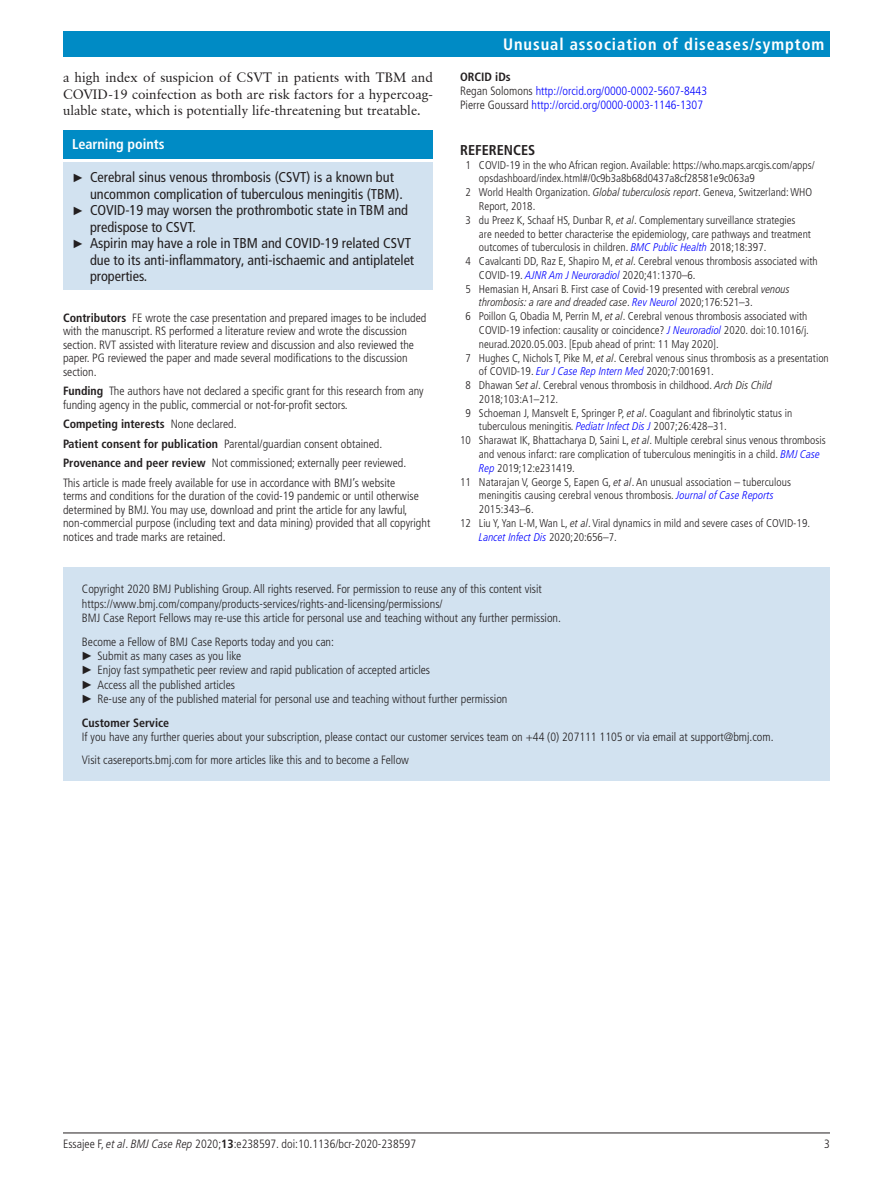
<style>
.page{position:relative;width:893px;height:1191px;background:#fff}
.page>*{position:absolute;margin:0;border:0;box-sizing:border-box;transform-origin:0 0}
.t1{font:700 condensed 16.5px "Frutiger LT Pro";letter-spacing:.055em;color:#fff}
.t2{font:condensed 14.25px "Frutiger LT Pro";color:#231f20}
.t3{font:700 condensed 14.25px "Frutiger LT Pro";color:#fff}
.t4{font:700 condensed 14.25px "Frutiger LT Std";color:#231f20}
.t5{font:13.5px/16.5px "Classical Garamond BT";color:#231f20;text-align:justify}
.t6{font:300 condensed 12px/13.5px "Frutiger LT Pro";color:#231f20}
.t7{font:300 condensed 12px/13.8px "Frutiger LT Pro";color:#00f}
.t8{font:700 condensed 12px "Frutiger LT Pro";color:#231f20}
.t9{font:300 condensed 11.25px "Frutiger LT Pro";color:#231f20}
.t10{font:italic 300 condensed 11.25px "Frutiger LT Pro";color:#231f20}
.t11{font:italic 300 condensed 11.25px "Frutiger LT Pro";color:#00f}
.s1{font-family:"Arial";font-stretch:normal;font-size:12px}
.s2{font-weight:700}
.s3{font-weight:700;color:#231f20}
.s4{color:#231f20}
.s5{font-style:italic}
.s6{font-style:italic;color:#00f}
.s7{font-style:normal}
.s8{color:#00f}
.s9{font-style:normal;color:#231f20}
.s10{font-family:"Arial";font-weight:400;font-stretch:normal}
</style>
<div class="page">
<hr style="left:63px;top:1132px;width:767px;height:1px;background:#231f20">
<div style="left:63px;top:31px;width:767px;height:25px;background:#008bc5"></div>
<div style="left:63px;top:130px;width:370px;height:28px;background:#008bc5"></div>
<div style="left:63px;top:162px;width:370px;height:128px;background:#d2e2f0"></div>
<div style="left:63px;top:568px;width:767px;height:213px;background:#d2e2f0"></div>
<p class="t5" style="left:63px;top:69px;width:371px">a high index of suspicion of CSVT in patients with TBM and COVID-19 coinfection as both are risk factors for a hypercoag&shy;ulable state, which is potentially life-threatening but treatable.</p>
<p class="t3" style="left:72px;top:136px;width:94px">Learning points</p>
<p class="t2" style="left:72px;top:169px;width:323px"><span class="s1">►</span> Cerebral sinus venous thrombosis (CSVT) is a known but</p>
<p class="t2" style="left:90px;top:185px;width:314px">uncommon complication of tuberculous meningitis (TBM).</p>
<p class="t2" style="left:72px;top:202px;width:338px"><span class="s1">►</span> COVID-19 may worsen the prothrombotic state in TBM and</p>
<p class="t2" style="left:90px;top:218px;width:107px">predispose to CSVT.</p>
<p class="t2" style="left:72px;top:235px;width:340px"><span class="s1">►</span> Aspirin may have a role in TBM and COVID-19 related CSVT</p>
<p class="t2" style="left:90px;top:251px;width:326px">due to its anti-inflammatory, anti-ischaemic and antiplatelet</p>
<p class="t2" style="left:90px;top:268px;width:59px">properties.</p>
<p class="t6" style="left:63px;top:311px;width:365px"><span class="s2">Contributors</span> FE wrote the case presentation and prepared images to be included with the manuscript. RS performed a literature review and wrote the discussion section. RVT assisted with literature review and discussion and also reviewed the paper. PG reviewed the paper and made several modifications to the discussion section.</p>
<p class="t6" style="left:63px;top:384px;width:362px"><span class="s2">Funding</span> The authors have not declared a specific grant for this research from any funding agency in the public, commercial or not-for-profit sectors.</p>
<p class="t6" style="left:63px;top:414px;width:345px;line-height:19.5px"><span class="s2">Competing interests</span> None declared.<br><span class="s2">Patient consent for publication</span> Parental/guardian consent obtained.<br><span class="s2">Provenance and peer review</span> Not commissioned; externally peer reviewed.<br>This article is made freely available for use in accordance with BMJ’s website</p>
<p class="t6" style="left:63px;top:489px;width:369px">terms and conditions for the duration of the covid-19 pandemic or until otherwise determined by BMJ. You may use, download and print the article for any lawful, non-commercial purpose (including text and data mining) provided that all copyright notices and trade marks are retained.</p>
<h1 class="t1" style="left:503px;top:34px;width:323px">Unusual association of diseases/symptom</h1>
<p class="t7" style="left:460px;top:70px;width:249px"><span class="s3">ORCID iDs<br></span><span class="s4">Regan Solomons</span> http://orcid.org/0000-0002-5607-8443<br><span class="s4">Pierre Goussard</span> http://orcid.org/0000-0003-1146-1307</p>
<p class="t4" style="left:460px;top:141px;width:77px">REFERENCES</p>
<p class="t9" style="left:465px;top:158px;width:351px">1 COVID-19 in the who African region. Available: https://who.maps.arcgis.com/apps/</p>
<p class="t9" style="left:479px;top:172px;width:277px">opsdashboard/index.html#/0c9b3a8b68d0437a8cf28581e9c063a9</p>
<p class="t9" style="left:465px;top:186px;width:348px">2 World Health Organization. <span class="s5">Global tuberculosis report</span>. Geneva, Switzerland: WHO</p>
<p class="t9" style="left:479px;top:200px;width:58px">Report, 2018.</p>
<p class="t9" style="left:465px;top:213px;width:332px">3 du Preez K, Schaaf HS, Dunbar R, <span class="s5">et al</span>. Complementary surveillance strategies</p>
<p class="t9" style="left:479px;top:227px;width:334px">are needed to better characterise the epidemiology, care pathways and treatment</p>
<p class="t9" style="left:479px;top:241px;width:289px">outcomes of tuberculosis in children. <span class="s6">BMC Public Health</span> 2018;18:397.</p>
<p class="t9" style="left:465px;top:255px;width:354px">4 Cavalcanti DD, Raz E, Shapiro M, <span class="s5">et al</span>. Cerebral venous thrombosis associated with</p>
<p class="t9" style="left:479px;top:268px;width:218px">COVID-19. <span class="s6">AJNR Am J Neuroradiol</span> 2020;41:1370–6.</p>
<p class="t9" style="left:465px;top:282px;width:326px">5 Hemasian H, Ansari B. First case of Covid-19 presented with cerebral <span class="s5">venous</span></p>
<p class="t10" style="left:479px;top:296px;width:275px">thrombosis: a rare and dreaded case<span class="s7">.</span> <span class="s8">Rev Neurol</span> <span class="s7">2020;176:521–3.</span></p>
<p class="t9" style="left:465px;top:310px;width:343px">6 Poillon G, Obadia M, Perrin M, <span class="s5">et al</span>. Cerebral venous thrombosis associated with</p>
<p class="t9" style="left:479px;top:324px;width:332px">COVID-19 infection: causality or coincidence? <span class="s6">J Neuroradiol</span> 2020. doi:10.1016/j.</p>
<p class="t9" style="left:479px;top:337px;width:241px">neurad.2020.05.003. [Epub ahead of print: 11 May 2020].</p>
<p class="t9" style="left:465px;top:351px;width:365px">7 Hughes C, Nichols T, Pike M, <span class="s5">et al</span>. Cerebral venous sinus thrombosis as a presentation</p>
<p class="t9" style="left:479px;top:365px;width:236px">of COVID-19. <span class="s6">Eur J Case Rep Intern Med</span> 2020;7:001691.</p>
<p class="t9" style="left:465px;top:379px;width:308px">8 Dhawan S<span class="s5">et al</span>. Cerebral venous thrombosis in childhood. <span class="s5">Arch Dis Child</span></p>
<p class="t9" style="left:479px;top:392px;width:81px">2018;103:A1–212.</p>
<p class="t9" style="left:465px;top:406px;width:328px">9 Schoeman J, Mansvelt E, Springer P, <span class="s5">et al</span>. Coagulant and fibrinolytic status in</p>
<p class="t9" style="left:479px;top:420px;width:249px">tuberculous meningitis. <span class="s6">Pediatr Infect Dis J</span> 2007;26:428–31.</p>
<p class="t9" style="left:460px;top:434px;width:367px">10 Sharawat IK, Bhattacharya D, Saini L, <span class="s5">et al</span>. Multiple cerebral sinus venous thrombosis</p>
<p class="t9" style="left:479px;top:447px;width:342px">and venous infarct: rare complication of tuberculous meningitis in a child. <span class="s6">BMJ Case</span></p>
<p class="t9" style="left:479px;top:461px;width:98px"><span class="s6">Rep</span> 2019;12:e231419.</p>
<p class="t9" style="left:460px;top:475px;width:332px">11 Natarajan V, George S, Eapen G, <span class="s5">et al</span>. An unusual association – tuberculous</p>
<p class="t9" style="left:479px;top:489px;width:296px">meningitis causing cerebral venous thrombosis. <span class="s6">Journal of Case Reports</span></p>
<p class="t9" style="left:479px;top:503px;width:56px">2015:343–6.</p>
<p class="t9" style="left:460px;top:516px;width:352px">12 Liu Y, Yan L-M, Wan L, <span class="s5">et al</span>. Viral dynamics in mild and severe cases of COVID-19.</p>
<p class="t11" style="left:479px;top:530px;width:139px">Lancet Infect Dis <span class="s9">2020;20:656–7.</span></p>
<p class="t6" style="left:82px;top:582px;width:481px;line-height:14.4px">Copyright 2020 BMJ Publishing Group. All rights reserved. For permission to reuse any of this content visit https://www.bmj.com/company/products-services/rights-and-licensing/permissions/<br>BMJ Case Report Fellows may re-use this article for personal use and teaching without any further permission.</p>
<p class="t6" style="left:81px;top:634px;width:428px;line-height:14.4px">Become a Fellow of BMJ Case Reports today and you can:<br><span class="s10">►</span> Submit as many cases as you like<br><span class="s10">►</span> Enjoy fast sympathetic peer review and rapid publication of accepted articles<br><span class="s10">►</span> Access all the published articles<br><span class="s10">►</span> Re-use any of the published material for personal use and teaching without further permission</p>
<p class="t8" style="left:82px;top:715px;width:89px">Customer Service</p>
<p class="t6" style="left:82px;top:725px;width:693px;line-height:23.4px">If you have any further queries about your subscription, please contact our customer services team on +44 (0) 207111 1105 or via email at support@bmj.com.<br>Visit casereports.bmj.com for more articles like this and to become a Fellow</p>
<p class="t6" style="left:63px;top:1136px;width:355px">Essajee F, <span class="s5">et al</span>. <span class="s5">BMJ Case Rep</span> 2020;<span class="s2">13</span>:e238597. doi:10.1136/bcr-2020-238597</p>
<p class="t6" style="left:824px;top:1136px;width:7px">3</p>
</div>
